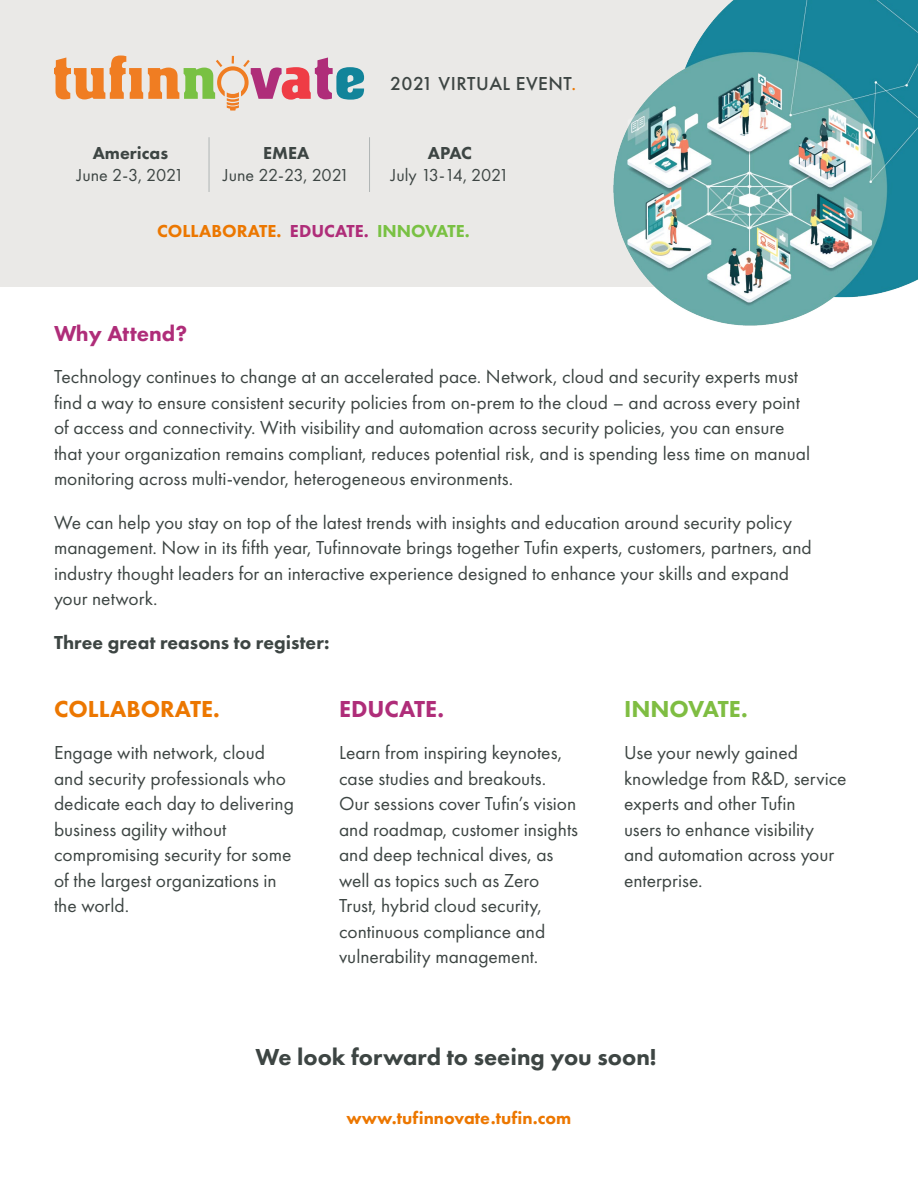
<style>
.page{position:relative;width:918px;height:1188px;background:#fff}
.page>*{position:absolute;margin:0;border:0;box-sizing:border-box;transform-origin:0 0}
.t1{font:800 24px "Futura PT";color:#3d4543}
.t2{font:800 24px "Futura PT";color:#ec7700}
.t3{font:800 24px "Futura PT";color:#7fbd42}
.t4{font:800 24px "Futura PT";color:#af2d79}
.t5{font:800 22.5px "Futura PT";color:#af2d79}
.t6{font:19.5px/25.5px "Futura PT";color:#3d4543}
.t7{font:800 19.5px "Futura PT";letter-spacing:.005em;color:#3d4543}
.t8{font:500 19.5px "Futura PT";letter-spacing:.025em;color:#3d4543}
.t9{font:800 18px "Futura PT";color:#ec7700}
.t10{font:18px "Futura PT";color:#3d4543}
.t11{font:800 18px "Futura PT";color:#3d4543}
.s1{color:#ec7700}
.s2{color:#af2d79}
.s3{color:#79c143}
</style>
<div class="page">
<div style="left:0;top:0;width:783px;height:286px;background:#eae9e7"></div>
<svg style="left:54px;top:56px;width:310px;height:55px"></svg>
<img style="left:604px;top:0;width:314px;height:326px">
<hr style="left:209px;top:137px;width:1px;height:55px;background:#b0b5b5">
<hr style="left:369px;top:137px;width:1px;height:55px;background:#b0b5b5">
<p class="t8" style="left:390px;top:72px;width:188px">2021 VIRTUAL EVENT<span class="s1">.</span></p>
<p class="t11" style="left:93px;top:142px;width:77px">Americas</p>
<p class="t10" style="left:77px;top:164px;width:109px">June 2-3, 2021</p>
<p class="t11" style="left:428px;top:142px;width:46px">APAC</p>
<p class="t10" style="left:391px;top:164px;width:120px">July 13-14, 2021</p>
<p class="t9" style="left:157px;top:220px;width:314px">COLLABORATE. <span class="s2">EDUCATE.</span> <span class="s3">INNOVATE.</span></p>
<p class="t11" style="left:263px;top:142px;width:48px">EMEA</p>
<p class="t10" style="left:223px;top:164px;width:128px">June 22-23, 2021</p>
<p class="t5" style="left:54px;top:320px;width:135px">Why Attend?</p>
<p class="t6" style="left:54px;top:364px;width:758px">Technology continues to change at an accelerated pace. Network, cloud and security experts must find a way to ensure consistent security policies from on-prem to the cloud – and across every point of access and connectivity. With visibility and automation across security policies, you can ensure that your organization remains compliant, reduces potential risk, and is spending less time on manual monitoring across multi-vendor, heterogeneous environments.</p>
<p class="t6" style="left:54px;top:509px;width:759px">We can help you stay on top of the latest trends with insights and education around security policy management. Now in its fifth year, Tufinnovate brings together Tufin experts, customers, partners, and industry thought leaders for an interactive experience designed to enhance your skills and expand your network.</p>
<p class="t7" style="left:54px;top:630px;width:277px">Three great reasons to register:</p>
<p class="t2" style="left:54px;top:694px;width:167px">COLLABORATE.</p>
<p class="t6" style="left:54px;top:740px;width:242px">Engage with network, cloud and security professionals who dedicate each day to delivering business agility without compromising security for some of the largest organizations in the world.</p>
<p class="t4" style="left:339px;top:694px;width:107px">EDUCATE.</p>
<p class="t6" style="left:339px;top:740px;width:241px">Learn from inspiring keynotes, case studies and breakouts.<br>Our sessions cover Tufin’s vision and roadmap, customer insights and deep technical dives, as well as topics such as Zero<br>Trust, hybrid cloud security, continuous compliance and vulnerability management.</p>
<p class="t3" style="left:624px;top:694px;width:125px">INNOVATE.</p>
<p class="t6" style="left:624px;top:740px;width:224px">Use your newly gained knowledge from R&amp;D, service experts and other Tufin<br>users to enhance visibility and automation across your enterprise.</p>
<p class="t1" style="left:255px;top:1042px;width:403px">We look forward to seeing you soon!</p>
<p class="t9" style="left:347px;top:1106px;width:226px">www.tufinnovate.tufin.com</p>
</div>
